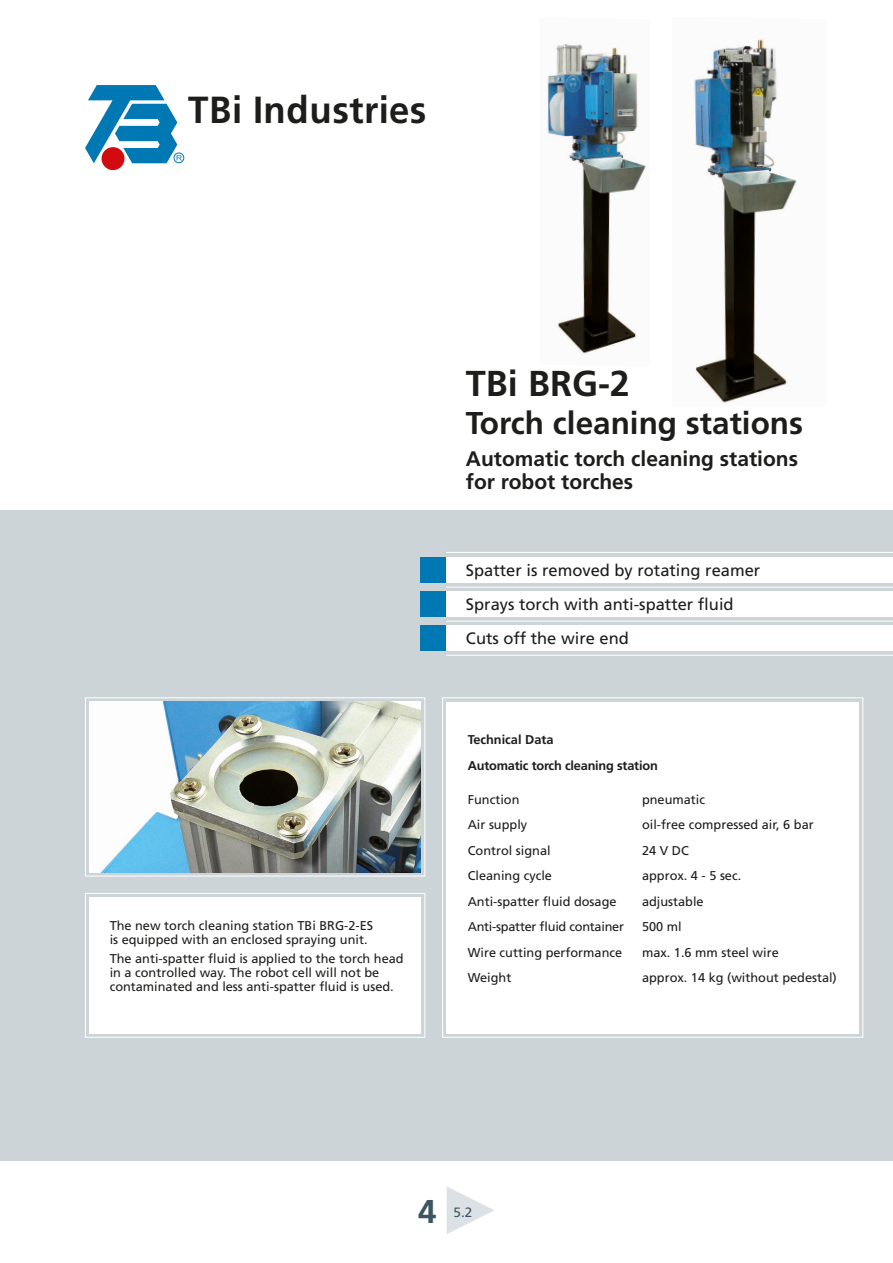
<style>
.page{position:relative;width:893px;height:1263px;background:#fff}
.page>*{position:absolute;margin:0;border:0;box-sizing:border-box;transform-origin:0 0}
.t1{font:700 37.65px "Frutiger";color:#1d1d1b}
.t2{font:700 36px "Frutiger LT Std";color:#1d1d1b}
.t3{font:700 33px "Frutiger LT Std";color:#3b5661}
.t4{font:700 31.5px "Frutiger LT Std";color:#1d1d1b}
.t5{font:700 21px/23.2px "Frutiger LT Std";color:#1d1d1b}
.t6{font:16.5px/34px "Frutiger LT Std";color:#1d1d1b}
.t7{font:13.5px "Frutiger LT Std";color:#3b5661}
.t8{font:12.75px/14.2px "Frutiger LT Std";color:#1d1d1b}
.t9{font:700 12.75px/26.1px "Frutiger LT Std";letter-spacing:-.015em;color:#1d1d1b}
.t10{font:12.75px "Frutiger LT Std";letter-spacing:-.02em;color:#1d1d1b}
.s1{font-family:"Arial";font-weight:400;font-size:67.5px;color:#dce1e5}
</style>
<div class="page">
<div style="left:0;top:510px;width:893px;height:651px;background:#cdd4d8"></div>
<svg style="left:442px;top:697px;width:422px;height:341px"></svg>
<div style="left:446px;top:702px;width:413px;height:331px;background:#fff"></div>
<svg style="left:85px;top:893px;width:341px;height:145px;background:#fbfcfc"></svg>
<img style="left:85px;top:697px;width:341px;height:180px">
<img style="left:547px;top:44px;width:99px;height:310px">
<div style="left:102px;top:147px;width:22px;height:23px;background:#d20b11;border-radius:50%"></div>
<div style="left:174px;top:153px;width:10px;height:10px;border:1px solid #0078b4;border-radius:50%"></div>
<svg style="left:85px;top:85px;width:97px;height:78px"></svg>
<img style="left:694px;top:39px;width:103px;height:364px">
<div style="left:421px;top:557px;width:472px;height:25px;background:#fff"></div>
<div style="left:421px;top:557px;width:25px;height:25px;background:#0078b4"></div>
<hr style="left:446px;top:552px;width:447px;height:1px;background:#fff">
<div style="left:421px;top:591px;width:472px;height:25px;background:#fff"></div>
<div style="left:421px;top:591px;width:25px;height:25px;background:#0078b4"></div>
<hr style="left:446px;top:587px;width:447px;height:1px;background:#fff">
<div style="left:421px;top:625px;width:472px;height:26px;background:#fff"></div>
<div style="left:421px;top:625px;width:25px;height:26px;background:#0078b4"></div>
<hr style="left:446px;top:621px;width:447px;height:1px;background:#fff">
<hr style="left:446px;top:655px;width:447px;height:1px;background:#fff">
<h1 class="t1" style="left:188px;top:87px;width:240px">TBi Industries</h1>
<p class="t8" style="left:110px;top:918px;width:265px">The new torch cleaning station TBi BRG-2-ES is equipped with an enclosed spraying unit.</p>
<p class="t8" style="left:110px;top:951px;width:296px">The anti-spatter fluid is applied to the torch head in a controlled way. The robot cell will not be contaminated and less anti-spatter fluid is used.</p>
<h2 class="t2" style="left:466px;top:363px;width:166px">TBi BRG-2</h2>
<h3 class="t4" style="left:466px;top:404px;width:339px">Torch cleaning stations</h3>
<h3 class="t5" style="left:466px;top:447px;width:334px">Automatic torch cleaning stations for robot torches</h3>
<p class="t6" style="left:466px;top:553px;width:296px">Spatter is removed by rotating reamer<br>Sprays torch with anti-spatter fluid<br>Cuts off the wire end</p>
<p class="t9" style="left:468px;top:727px;width:192px">Technical Data<br>Automatic torch cleaning station</p>
<p class="t8" style="left:468px;top:792px;width:53px">Function</p>
<p class="t8" style="left:642px;top:792px;width:65px">pneumatic</p>
<p class="t8" style="left:468px;top:818px;width:61px">Air supply</p>
<p class="t8" style="left:642px;top:818px;width:173px">oil-free compressed air, 6 bar</p>
<p class="t8" style="left:468px;top:843px;width:84px">Control signal</p>
<p class="t8" style="left:642px;top:843px;width:48px">24 V DC</p>
<p class="t8" style="left:468px;top:869px;width:86px">Cleaning cycle</p>
<p class="t8" style="left:642px;top:869px;width:101px">approx. 4 - 5 sec.</p>
<p class="t8" style="left:468px;top:894px;width:150px">Anti-spatter fluid dosage</p>
<p class="t8" style="left:642px;top:894px;width:63px">adjustable</p>
<p class="t10" style="left:468px;top:919px;width:158px">Anti-spatter fluid container</p>
<p class="t8" style="left:642px;top:920px;width:41px">500 ml</p>
<p class="t8" style="left:468px;top:945px;width:156px">Wire cutting performance</p>
<p class="t8" style="left:642px;top:945px;width:138px">max. 1.6 mm steel wire</p>
<p class="t8" style="left:468px;top:971px;width:45px">Weight</p>
<p class="t8" style="left:642px;top:971px;width:196px">approx. 14 kg (without pedestal)</p>
<h3 class="t3" style="left:418px;top:1192px;width:87px">4<span class="s1">►</span></h3>
<p class="t7" style="left:454px;top:1204px;width:20px">5.2</p>
</div>
